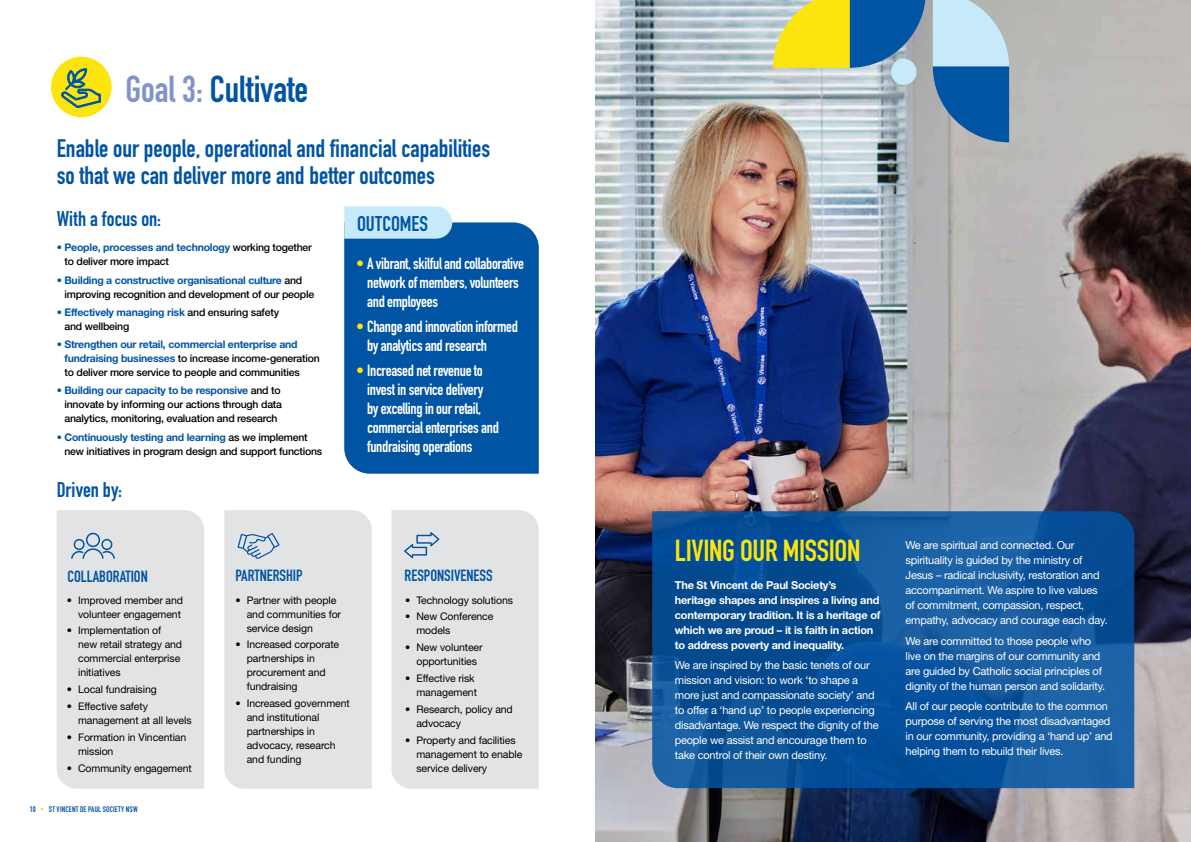
<style>
.page{position:relative;width:1191px;height:842px;background:#fff}
.page>*{position:absolute;margin:0;border:0;box-sizing:border-box;transform-origin:0 0}
.t1{font:700 37px "DIN Condensed";color:#0054a4}
.t2{font:700 30px "DIN Condensed";letter-spacing:-.01em;color:#fce50c}
.t3{font:700 25px/27px "DIN Condensed";color:#0054a4}
.t4{font:700 21px "DIN Condensed";color:#0054a4}
.t5{font:700 16px/19px "DIN Condensed";letter-spacing:-.02em;color:#fff}
.t6{font:700 16px "DIN Condensed";color:#0054a4}
.t7{font:11px/15px "Helvetica Neue LT Std";letter-spacing:-.02em;color:#fff}
.t8{font:700 11px/15px "Helvetica Neue LT Std";letter-spacing:-.02em;color:#fff}
.t9{font:10.5px/14px "Helvetica Neue LT Std";letter-spacing:-.01em;color:#000}
.t10{font:500 10.5px/14px "Helvetica Neue LT Std";letter-spacing:-.02em;color:#000}
.t11{font:700 8px "DIN Condensed";letter-spacing:.02em;color:#0054a4}
.s1{color:#8193c9}
.s2{font-weight:700;color:#0054a4}
.s3{color:#fce50c}
</style>
<div class="page">
<img style="left:595px;top:0;width:596px;height:842px">
<div style="left:57px;top:510px;width:147px;height:279px;background:#e2e3e4"></div>
<div style="left:224px;top:510px;width:148px;height:279px;background:#e2e3e4"></div>
<div style="left:391px;top:510px;width:148px;height:279px;background:#e2e3e4"></div>
<svg style="left:71px;top:533px;width:44px;height:26px"></svg>
<svg style="left:237px;top:533px;width:43px;height:26px"></svg>
<svg style="left:404px;top:532px;width:35px;height:26px"></svg>
<div style="left:344px;top:222px;width:195px;height:252px;background:#0054a4"></div>
<svg style="left:652px;top:511px;width:482px;height:277px;background:#0d549a"></svg>
<svg style="left:344px;top:206px;width:108px;height:33px;background:#c3e6f8"></svg>
<div style="left:51px;top:57px;width:61px;height:60px;background:#fce50c;border-radius:50%"></div>
<svg style="left:61px;top:68px;width:40px;height:40px"></svg>
<svg style="left:773px;top:0;width:152px;height:68px;background:#8ea668"></svg>
<div style="left:891px;top:59px;width:25px;height:26px;background:#c7eafb;border-radius:50%"></div>
<svg style="left:932px;top:0;width:77px;height:142px;background:#70a1c8"></svg>
<h1 class="t1" style="left:125px;top:64px;width:184px"><span class="s1">Goal 3:</span> Cultivate</h1>
<h3 class="t3" style="left:57px;top:135px;width:435px">Enable our people, operational and financial capabilities so that we can deliver more and better outcomes</h3>
<h3 class="t4" style="left:57px;top:205px;width:106px">With a focus on:</h3>
<p class="t10" style="left:64px;top:241px;width:249px;text-indent:-8px"><span class="s2">• People, processes and technology</span> working together to deliver more impact</p>
<p class="t10" style="left:64px;top:273px;width:251px;text-indent:-8px"><span class="s2">• Building a constructive organisational culture</span> and improving recognition and development of our people</p>
<p class="t10" style="left:64px;top:305px;width:216px;text-indent:-8px"><span class="s2">• Effectively managing risk</span> and ensuring safety and wellbeing</p>
<p class="t10" style="left:64px;top:337px;width:257px;text-indent:-8px"><span class="s2">• Strengthen our retail, commercial enterprise and fundraising businesses</span> to increase income-generation to deliver more service to people and communities</p>
<p class="t10" style="left:64px;top:384px;width:219px;text-indent:-8px"><span class="s2">• Building our capacity to be responsive</span> and to innovate by informing our actions through data analytics, monitoring, evaluation and research</p>
<p class="t10" style="left:64px;top:430px;width:259px;text-indent:-8px"><span class="s2">• Continuously testing and learning</span> as we implement new initiatives in program design and support functions</p>
<h3 class="t4" style="left:57px;top:475px;width:67px">Driven by:</h3>
<h3 class="t4" style="left:357px;top:209px;width:73px">OUTCOMES</h3>
<h3 class="t5" style="left:367px;top:254px;width:158px;text-indent:-11px"><span class="s3">•</span> A vibrant, skilful and collaborative network of members, volunteers and employees</h3>
<h3 class="t5" style="left:367px;top:317px;width:152px;text-indent:-11px"><span class="s3">•</span> Change and innovation informed by analytics and research</h3>
<h3 class="t5" style="left:367px;top:360px;width:133px;text-indent:-11px"><span class="s3">•</span> Increased net revenue to invest in service delivery<br>by excelling in our retail, commercial enterprises and fundraising operations</h3>
<h3 class="t6" style="left:68px;top:565px;width:82px">COLLABORATION</h3>
<h3 class="t6" style="left:235px;top:564px;width:69px">PARTNERSHIP</h3>
<h3 class="t6" style="left:404px;top:564px;width:89px">RESPONSIVENESS</h3>
<p class="t9" style="left:67px;top:593px;width:118px;text-align:right">• Improved member and volunteer engagement</p>
<p class="t9" style="left:78px;top:623px;width:106px;text-indent:-11px">• Implementation of new retail strategy and commercial enterprise initiatives</p>
<p class="t9" style="left:67px;top:682px;width:91px">• Local fundraising</p>
<p class="t9" style="left:78px;top:699px;width:115px;text-indent:-11px">• Effective safety management at all levels</p>
<p class="t9" style="left:78px;top:730px;width:110px;text-indent:-11px">• Formation in Vincentian mission</p>
<p class="t9" style="left:67px;top:761px;width:126px">• Community engagement</p>
<p class="t11" style="left:30px;top:804px;width:109px">10 <span class="s3">•</span> ST VINCENT DE PAUL SOCIETY NSW</p>
<p class="t9" style="left:247px;top:593px;width:96px;text-indent:-11px">• Partner with people and communities for service design</p>
<p class="t9" style="left:247px;top:637px;width:94px;text-indent:-11px">• Increased corporate partnerships in procurement and fundraising</p>
<p class="t9" style="left:247px;top:696px;width:105px;text-indent:-11px">• Increased government and institutional partnerships in advocacy, research and funding</p>
<p class="t9" style="left:405px;top:593px;width:109px">• Technology solutions</p>
<p class="t9" style="left:416px;top:609px;width:78px;text-indent:-11px">• New Conference models</p>
<p class="t9" style="left:405px;top:640px;width:79px;text-align:center">• New volunteer opportunities</p>
<p class="t9" style="left:405px;top:671px;width:73px;text-align:right">• Effective risk management</p>
<p class="t9" style="left:416px;top:702px;width:98px;text-indent:-11px">• Research, policy and advocacy</p>
<p class="t9" style="left:416px;top:733px;width:107px;text-indent:-11px">• Property and facilities management to enable service delivery</p>
<h2 class="t2" style="left:675px;top:530px;width:187px">LIVING OUR MISSION</h2>
<p class="t8" style="left:675px;top:578px;width:207px">The St Vincent de Paul Society’s heritage shapes and inspires a living and contemporary tradition. It is a heritage of which we are proud – it is faith in action to address poverty and inequality.</p>
<p class="t7" style="left:675px;top:657px;width:205px">We are inspired by the basic tenets of our mission and vision: to work ‘to shape a more just and compassionate society’ and to offer a ‘hand up’ to people experiencing disadvantage. We respect the dignity of the people we assist and encourage them to take control of their own destiny.</p>
<p class="t7" style="left:905px;top:538px;width:204px">We are spiritual and connected. Our spirituality is guided by the ministry of Jesus – radical inclusivity, restoration and accompaniment. We aspire to live values of commitment, compassion, respect, empathy, advocacy and courage each day.</p>
<p class="t7" style="left:905px;top:633px;width:201px">We are committed to those people who live on the margins of our community and are guided by Catholic social principles of dignity of the human person and solidarity.</p>
<p class="t7" style="left:905px;top:698px;width:209px">All of our people contribute to the common purpose of serving the most disadvantaged in our community, providing a ‘hand up’ and helping them to rebuild their lives.</p>
</div>
